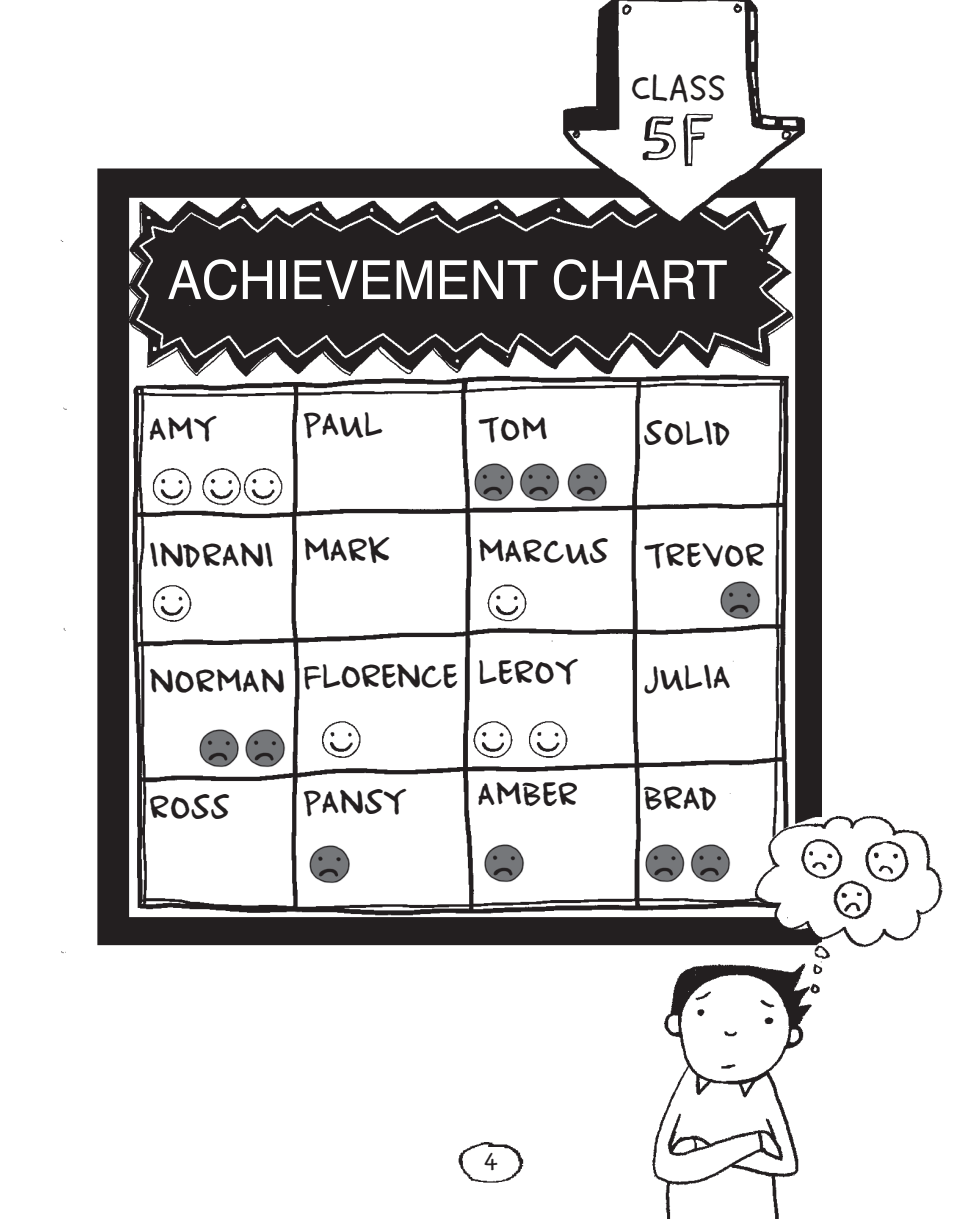
<style>
.page{position:relative;width:970px;height:1219px;background:#fff}
.page>*{position:absolute;margin:0;border:0;box-sizing:border-box;transform-origin:0 0}
.t1{font:135px "Pichon Display";color:#231f20}
.t2{font:54px "Helvetica";color:#fff;scale:.95 1}
.t3{font:40.5px "Pichon Body";color:#231f20}
.t4{font:36px "Ampersand";color:#231f20}
.t5{font:36px "Ampersand";letter-spacing:-.02em;color:#231f20}
.t6{font:27px "Pichon Body";color:#231f20}
.s1{font-size:94.5px}
</style>
<div class="page">
<img style="left:652px;top:816px;width:291px;height:402px">
<img style="left:60px;top:0;width:819px;height:1017px">
<img style="left:195px;top:720px;width:94px;height:57px">
<img style="left:458px;top:1142px;width:66px;height:41px">
<p class="t3" style="left:631px;top:68px;width:97px">CLASS</p>
<h1 class="t1" style="left:640px;top:48px;width:80px">5<span class="s1">F</span></h1>
<h2 class="t2" style="left:167px;top:238px;width:591px">ACHIEVEMENT CHART</h2>
<p class="t4" style="left:149px;top:411px;width:69px">AMY</p>
<p class="t4" style="left:303px;top:406px;width:81px">PAUL</p>
<p class="t4" style="left:477px;top:411px;width:72px">TOM</p>
<p class="t4" style="left:643px;top:416px;width:90px">SOLID</p>
<p class="t4" style="left:149px;top:537px;width:126px">INDRANI</p>
<p class="t4" style="left:303px;top:532px;width:89px">MARK</p>
<p class="t4" style="left:477px;top:533px;width:132px">MARCUS</p>
<p class="t4" style="left:643px;top:537px;width:123px">TREVOR</p>
<p class="t4" style="left:149px;top:663px;width:137px">NORMAN</p>
<p class="t5" style="left:303px;top:658px;width:157px">FLORENCE</p>
<p class="t4" style="left:477px;top:654px;width:102px">LEROY</p>
<p class="t4" style="left:643px;top:659px;width:88px">JULIA</p>
<p class="t4" style="left:149px;top:789px;width:82px">ROSS</p>
<p class="t4" style="left:303px;top:784px;width:105px">PANSY</p>
<p class="t4" style="left:477px;top:776px;width:102px">AMBER</p>
<p class="t4" style="left:643px;top:780px;width:76px">BRAD</p>
<p class="t6" style="left:484px;top:1148px;width:16px">4</p>
</div>
